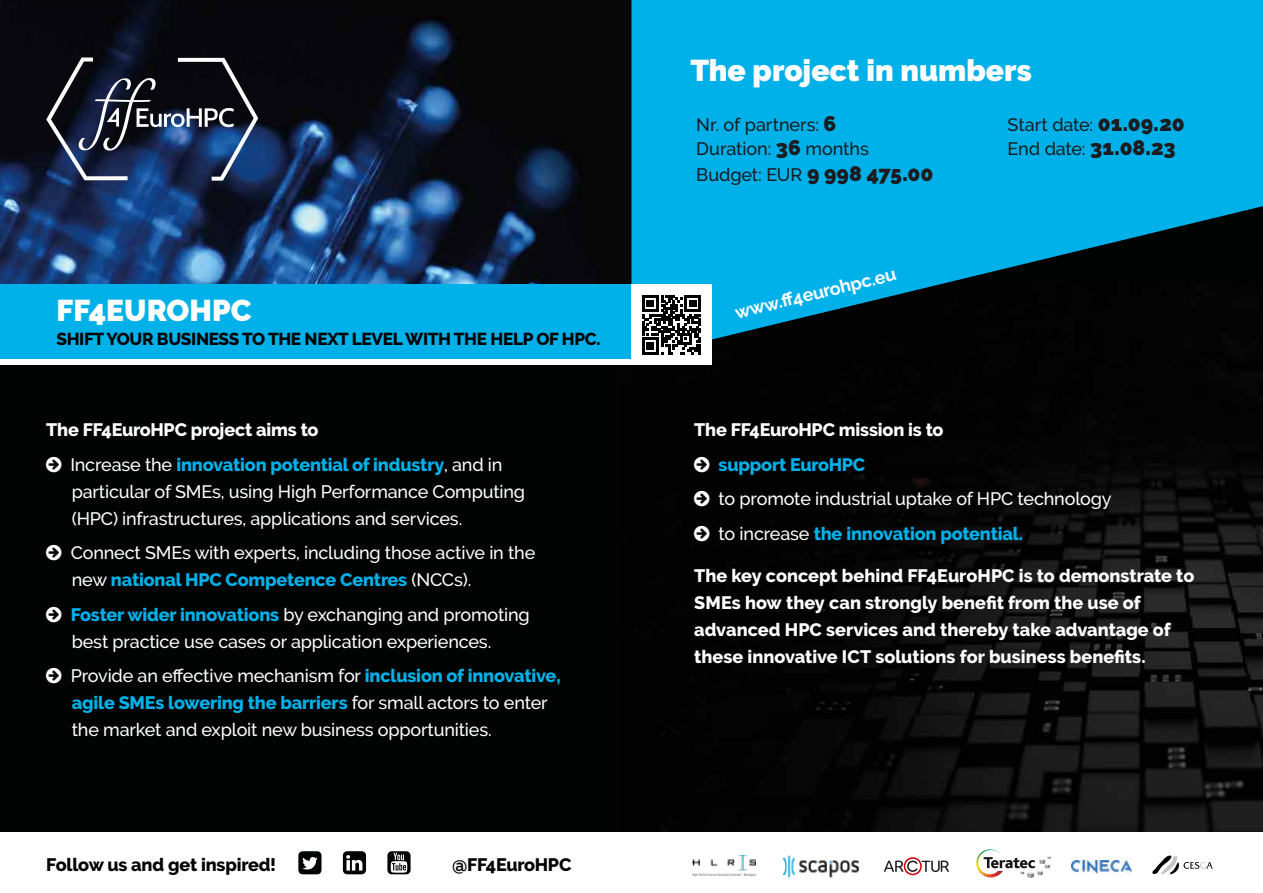
<style>
.page{position:relative;width:1263px;height:893px;background:#020303}
.page>*{position:absolute;margin:0;border:0;box-sizing:border-box;transform-origin:0 0}
.t1{font:900 30px "Raleway";color:#fff}
.t2{font:500 18px/27px "Raleway";letter-spacing:-.01em;color:#fff}
.t3{font:800 18px/27px "Raleway";color:#fff}
.t4{font:800 18px/34.5px "Raleway";letter-spacing:-.01em;color:#00b1e9}
.t5{font:500 18px/24.8px "Raleway";letter-spacing:-.005em;color:#1b1c20}
.t6{font:800 18px "Raleway";letter-spacing:-.01em;color:#020303}
.t7{font:700 18px "Raleway";color:#fff}
.t8{font:800 17.25px "Raleway";letter-spacing:-.02em;color:#020304}
.s1{color:#fff}
.s2{font-weight:500;color:#fff}
.s3{font-weight:800;color:#00b1e9}
.s4{font-weight:900;font-size:21px}
</style>
<div class="page">
<img style="left:787px;top:466px;width:476px;height:366px">
<img style="left:0;top:0;width:596px;height:284px">
<svg style="left:46px;top:58px;width:212px;height:123px"></svg>
<div style="left:0;top:284px;width:631px;height:75px;background:#00b1e9"></div>
<div style="left:0;top:359px;width:631px;height:6px;background:#fff"></div>
<svg style="left:631px;top:0;width:632px;height:340px;fill:#00b1e9"></svg>
<div style="left:0;top:832px;width:1263px;height:61px;background:#fff"></div>
<div style="left:631px;top:284px;width:81px;height:81px;background:#fff"></div>
<svg style="left:642px;top:295px;width:59px;height:59px"></svg>
<svg style="left:298px;top:851px;width:23px;height:23px"></svg>
<svg style="left:343px;top:851px;width:23px;height:23px"></svg>
<svg style="left:387px;top:851px;width:24px;height:23px"></svg>
<img style="left:693px;top:855px;width:62px;height:22px">
<img style="left:783px;top:855px;width:76px;height:22px">
<svg style="left:976px;top:849px;width:75px;height:29px"></svg>
<svg style="left:884px;top:857px;width:65px;height:18px"></svg>
<img style="left:1071px;top:858px;width:60px;height:16px">
<svg style="left:1152px;top:855px;width:61px;height:19px"></svg>
<h1 class="t1" style="left:56px;top:293px;width:197px">FF4EUROHPC</h1>
<p class="t8" style="left:56px;top:329px;width:546px">SHIFT YOUR BUSINESS TO THE NEXT LEVEL WITH THE HELP OF HPC.</p>
<p class="t4" style="left:70px;top:413px;width:434px;text-indent:-24px"><span class="s1">The FF4EuroHPC project aims to<br></span><span class="s2">Increase the</span> innovation potential of industry<span class="s2">, and in</span></p>
<p class="t2" style="left:72px;top:478px;width:455px">particular of SMEs, using High Performance Computing (HPC) infrastructures, applications and services.</p>
<p class="t2" style="left:71px;top:539px;width:466px">Connect SMEs with experts, including those active in the new <span class="s3">national HPC Competence Centres</span> (NCCs).</p>
<p class="t2" style="left:71px;top:601px;width:461px"><span class="s3">Foster wider innovations</span> by exchanging and promoting best practice use cases or application experiences.</p>
<p class="t2" style="left:71px;top:662px;width:491px">Provide an effective mechanism for <span class="s3">inclusion of innovative, agile SMEs lowering the barriers</span> for small actors to enter the market and exploit new business opportunities.</p>
<p class="t6" style="left:46px;top:854px;width:231px">Follow us and get inspired!</p>
<p class="t6" style="left:452px;top:854px;width:121px">@FF4EuroHPC</p>
<h1 class="t1" style="left:690px;top:53px;width:343px">The project in numbers</h1>
<p class="t5" style="left:696px;top:112px;width:238px">Nr. of partners: <span class="s4">6<br></span>Duration: <span class="s4">36</span> months<br>Budget: EUR <span class="s4">9 998 475.00</span></p>
<p class="t5" style="left:1008px;top:113px;width:179px;line-height:24px">Start date: <span class="s4">01.09.20<br></span>End date: <span class="s4">31.08.23</span></p>
<p class="t7" style="left:733px;top:303px;width:167px;rotate:-14deg">www.ff4eurohpc.eu</p>
<p class="t3" style="left:694px;top:417px;width:251px">The FF4EuroHPC mission is to</p>
<p class="t4" style="left:719px;top:447px;width:148px">support EuroHPC</p>
<p class="t2" style="left:719px;top:482px;width:395px;line-height:34.5px">to promote industrial uptake of HPC technology to increase <span class="s3">the innovation potential.</span></p>
<p class="t3" style="left:694px;top:562px;width:502px">The key concept behind FF4EuroHPC is to demonstrate to SMEs how they can strongly benefit from the use of advanced HPC services and thereby take advantage of these innovative ICT solutions for business benefits.</p>
</div>
